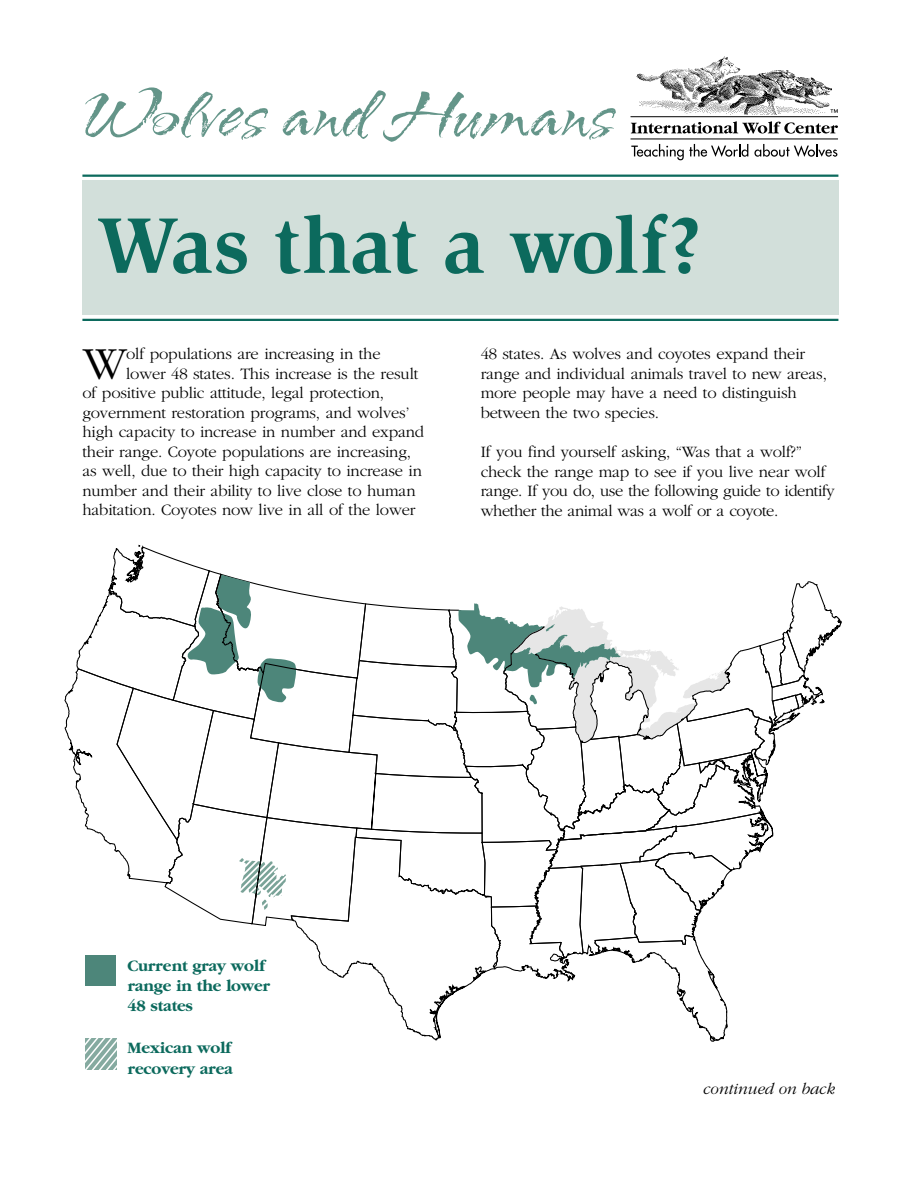
<style>
.page{position:relative;width:918px;height:1188px;background:#fff}
.page>*{position:absolute;margin:0;border:0;box-sizing:border-box;transform-origin:0 0}
.t1{font:300 47.7px "Garamond";color:#000}
.t2{font:300 16.5px/19.5px "Garamond";letter-spacing:-.01em;color:#000}
.t3{font:700 16.5px/20.2px "Garamond";letter-spacing:-.01em;color:#0c6a5d}
.t4{font:italic 300 16.5px "Garamond";letter-spacing:-.01em;color:#000}
</style>
<div class="page">
<svg style="left:76px;top:544px;width:766px;height:526px"></svg>
<svg style="left:85px;top:87px;width:183px;height:53px"></svg>
<svg style="left:283px;top:90px;width:333px;height:52px"></svg>
<svg style="left:832px;top:109px;width:6px;height:4px"></svg>
<img style="left:637px;top:56px;width:195px;height:59px">
<svg style="left:631px;top:121px;width:207px;height:13px"></svg>
<hr style="left:631px;top:116px;width:207px;height:1px;background:#000">
<hr style="left:631px;top:139px;width:207px;height:1px;background:#000">
<svg style="left:631px;top:144px;width:117px;height:16px"></svg>
<svg style="left:754px;top:144px;width:83px;height:13px"></svg>
<div style="left:83px;top:180px;width:756px;height:135px;background:#d2dfda"></div>
<svg style="left:98px;top:219px;width:149px;height:55px"></svg>
<svg style="left:275px;top:215px;width:143px;height:59px"></svg>
<svg style="left:445px;top:233px;width:39px;height:41px"></svg>
<svg style="left:510px;top:215px;width:127px;height:59px"></svg>
<svg style="left:643px;top:214px;width:55px;height:60px"></svg>
<hr style="left:82px;top:319px;width:756px;height:2px;background:#0c6a5d">
<hr style="left:82px;top:175px;width:756px;height:2px;background:#0c6a5d">
<h1 class="t1" style="left:83px;top:345px;width:45px">W</h1>
<p class="t2" style="left:126px;top:345px;width:256px">olf populations are increasing in the</p>
<p class="t2" style="left:126px;top:365px;width:294px">lower 48 states. This increase is the result</p>
<p class="t2" style="left:83px;top:384px;width:303px">of positive public attitude, legal protection,</p>
<p class="t2" style="left:83px;top:404px;width:328px">government restoration programs, and wolves’</p>
<p class="t2" style="left:83px;top:423px;width:343px">high capacity to increase in number and expand</p>
<p class="t2" style="left:83px;top:443px;width:330px">their range. Coyote populations are increasing,</p>
<p class="t2" style="left:83px;top:462px;width:341px">as well, due to their high capacity to increase in</p>
<p class="t2" style="left:83px;top:482px;width:335px">number and their ability to live close to human</p>
<p class="t2" style="left:83px;top:501px;width:334px">habitation. Coyotes now live in all of the lower</p>
<p class="t2" style="left:481px;top:345px;width:348px">48 states. As wolves and coyotes expand their range and individual animals travel to new areas, more people may have a need to distinguish between the two species.</p>
<p class="t2" style="left:481px;top:444px;width:356px">If you find yourself asking, “Was that a wolf?” check the range map to see if you live near wolf range. If you do, use the following guide to identify whether the animal was a wolf or a coyote.</p>
<p class="t3" style="left:127px;top:956px;width:144px">Current gray wolf range in the lower<br>48 states</p>
<p class="t3" style="left:127px;top:1039px;width:107px">Mexican wolf recovery area</p>
<p class="t4" style="left:702px;top:1083px;width:133px">continued on back</p>
</div>
